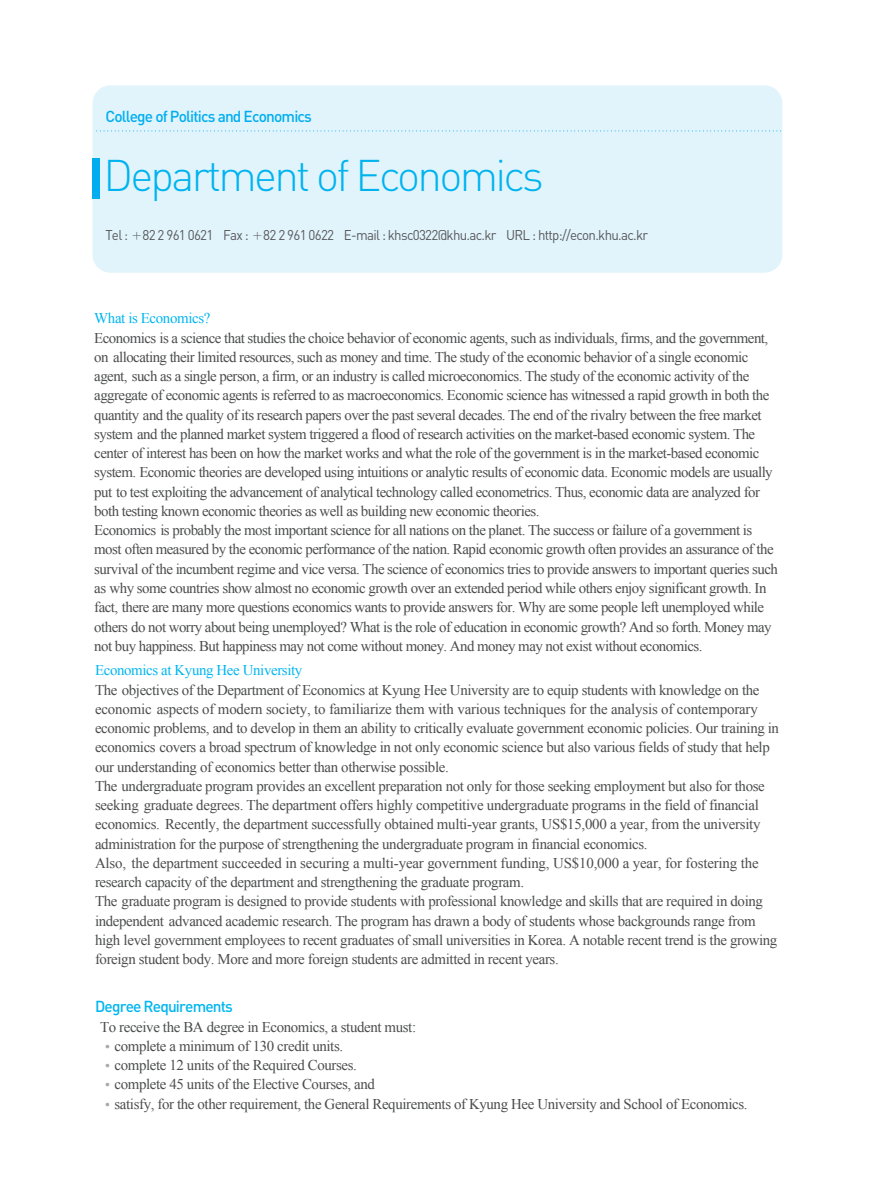
<style>
.page{position:relative;width:871px;height:1183px;background:#fff}
.page>*{position:absolute;margin:0;border:0;box-sizing:border-box;transform-origin:0 0}
.t1{font:300 43.75px "DIN";letter-spacing:-.06em;color:#00b3ef}
.t2{font:500 15.75px "DIN";letter-spacing:-.055em;color:#00aeef}
.t3{font:500 15.75px "DIN";letter-spacing:-.055em;color:#00b6f0}
.t4{font:14.88px/19.2px "Times New Roman";letter-spacing:-.035em;color:#4b4c4d}
.t5{font:14.88px "Times New Roman";letter-spacing:-.025em;color:#00b6f0}
.t6{font:14px "DIN";letter-spacing:-.055em;color:#57585a;scale:.95 1}
.s1{font-family:"Y Mj O12"}
.s2{font-family:"Y Mj O12";color:#a8a9ad}
</style>
<div class="page">
<div style="left:92px;top:85px;width:690px;height:188px;background:#e1f4fc;border-radius:18px"></div>
<svg style="left:97px;top:130px;width:684px;height:1px"></svg>
<div style="left:92px;top:158px;width:8px;height:40px;background:#00aeef"></div>
<p class="t2" style="left:105px;top:111px;width:208px">College of Politics and Economics</p>
<h1 class="t1" style="left:103px;top:159px;width:442px">Department of Economics</h1>
<p class="t6" style="left:105px;top:229px;width:573px">Tel : <span class="s1">＋</span>82 2 961 0621 Fax : <span class="s1">＋</span>82 2 961 0622 E-mail : khsc0322@khu.ac.kr URL : http://econ.khu.ac.kr</p>
<p class="t5" style="left:94px;top:308px;width:118px">What is Economics?</p>
<p class="t4" style="left:94px;top:327px;width:685px">Economics is a science that studies the choice behavior of economic agents, such as individuals, firms, and the government, on allocating their limited resources, such as money and time. The study of the economic behavior of a single economic agent, such as a single person, a firm, or an industry is called microeconomics. The study of the economic activity of the aggregate of economic agents is referred to as macroeconomics. Economic science has witnessed a rapid growth in both the quantity and the quality of its research papers over the past several decades. The end of the rivalry between the free market system and the planned market system triggered a flood of research activities on the market-based economic system. The center of interest has been on how the market works and what the role of the government is in the market-based economic system. Economic theories are developed using intuitions or analytic results of economic data. Economic models are usually put to test exploiting the advancement of analytical technology called econometrics. Thus, economic data are analyzed for both testing known economic theories as well as building new economic theories.<br>Economics is probably the most important science for all nations on the planet. The success or failure of a government is most often measured by the economic performance of the nation. Rapid economic growth often provides an assurance of the survival of the incumbent regime and vice versa. The science of economics tries to provide answers to important queries such as why some countries show almost no economic growth over an extended period while others enjoy significant growth. In fact, there are many more questions economics wants to provide answers for. Why are some people left unemployed while others do not worry about being unemployed? What is the role of education in economic growth? And so forth. Money may not buy happiness. But happiness may not come without money. And money may not exist without economics.</p>
<p class="t5" style="left:95px;top:660px;width:209px">Economics at Kyung Hee University</p>
<p class="t4" style="left:95px;top:679px;width:685px">The objectives of the Department of Economics at Kyung Hee University are to equip students with knowledge on the economic aspects of modern society, to familiarize them with various techniques for the analysis of contemporary economic problems, and to develop in them an ability to critically evaluate government economic policies. Our training in economics covers a broad spectrum of knowledge in not only economic science but also various fields of study that help our understanding of economics better than otherwise possible.<br>The undergraduate program provides an excellent preparation not only for those seeking employment but also for those seeking graduate degrees. The department offers highly competitive undergraduate programs in the field of financial economics. Recently, the department successfully obtained multi-year grants, US$15,000 a year, from the university administration for the purpose of strengthening the undergraduate program in financial economics.<br>Also, the department succeeded in securing a multi-year government funding, US$10,000 a year, for fostering the research capacity of the department and strengthening the graduate program.<br>The graduate program is designed to provide students with professional knowledge and skills that are required in doing independent advanced academic research. The program has drawn a body of students whose backgrounds range from high level government employees to recent graduates of small universities in Korea. A notable recent trend is the growing foreign student body. More and more foreign students are admitted in recent years.</p>
<p class="t3" style="left:95px;top:1000px;width:139px">Degree Requirements</p>
<p class="t4" style="left:100px;top:1016px;width:317px">To receive the BA degree in Economics, a student must:</p>
<p class="t4" style="left:100px;top:1035px;width:244px"><span class="s2">•</span>complete a minimum of 130 credit units.</p>
<p class="t4" style="left:100px;top:1055px;width:258px"><span class="s2">•</span>complete 12 units of the Required Courses.</p>
<p class="t4" style="left:100px;top:1074px;width:276px"><span class="s2">•</span>complete 45 units of the Elective Courses, and</p>
<p class="t4" style="left:100px;top:1093px;width:649px"><span class="s2">•</span>satisfy, for the other requirement, the General Requirements of Kyung Hee University and School of Economics.</p>
</div>
